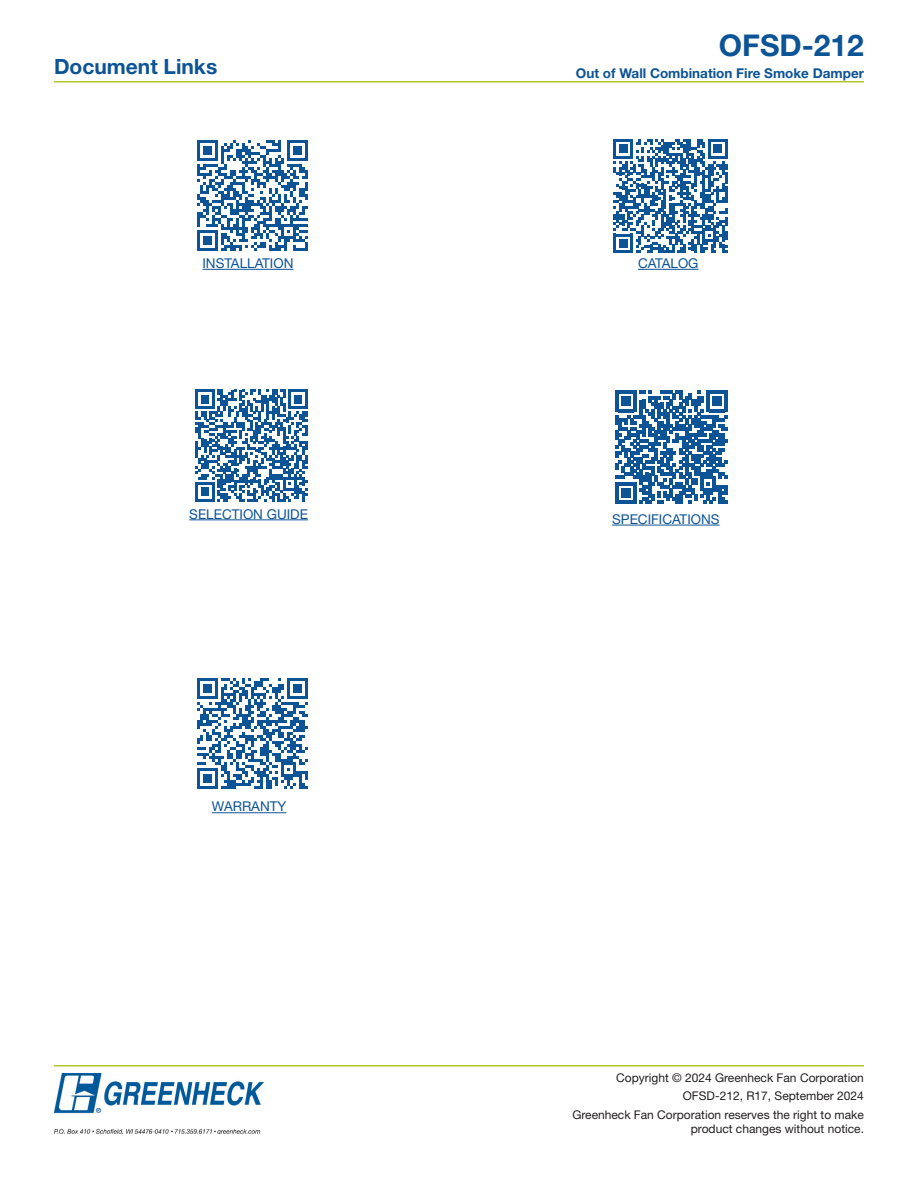
<style>
.page{position:relative;width:918px;height:1188px;background:#fff}
.page>*{position:absolute;margin:0;border:0;box-sizing:border-box;transform-origin:0 0}
.t1{font:700 30px "Helvetica Neue LT Std";color:#0d5496}
.Subheading{font:700 21px "Helvetica Neue LT Std";color:#0d5496}
.Body{font:13.5px "Helvetica Neue LT Std";color:#0d5496}
.t2{font:700 13.5px "Helvetica Neue LT Std";color:#0d5496}
.t3{font:12px/18.8px "Helvetica Neue LT Std";color:#231f20;text-align:right}
</style>
<div class="page">
<svg style="left:197px;top:140px;width:111px;height:111px"></svg>
<svg style="left:614px;top:139px;width:113px;height:114px"></svg>
<svg style="left:196px;top:390px;width:111px;height:111px"></svg>
<svg style="left:615px;top:391px;width:113px;height:112px"></svg>
<svg style="left:197px;top:678px;width:111px;height:111px"></svg>
<hr style="left:638px;top:269px;width:61px;height:1px;background:#0d5496">
<hr style="left:202px;top:269px;width:91px;height:1px;background:#0d5496">
<hr style="left:189px;top:520px;width:119px;height:1px;background:#0d5496">
<hr style="left:612px;top:525px;width:108px;height:1px;background:#0d5496">
<hr style="left:212px;top:812px;width:74px;height:1px;background:#0d5496">
<hr style="left:54px;top:81px;width:810px;height:1px;background:#b5c527">
<hr style="left:54px;top:1065px;width:810px;height:1px;background:#b5c527">
<img style="left:54px;top:1073px;width:210px;height:61px">
<p class="Subheading" style="left:54px;top:54px;width:165px">Document Links</p>
<h1 class="t1" style="left:719px;top:27px;width:147px">OFSD-212</h1>
<p class="t2" style="left:576px;top:65px;width:290px">Out of Wall Combination Fire Smoke Damper</p>
<p class="Body" style="left:202px;top:255px;width:93px">INSTALLATION</p>
<p class="Body" style="left:638px;top:255px;width:62px">CATALOG</p>
<p class="Body" style="left:189px;top:506px;width:120px">SELECTION GUIDE</p>
<p class="Body" style="left:212px;top:799px;width:76px">WARRANTY</p>
<p class="Body" style="left:612px;top:511px;width:109px">SPECIFICATIONS</p>
<p class="t3" style="left:572px;top:1068px;width:293px">Copyright © 2024 Greenheck Fan Corporation<br>OFSD-212, R17, September 2024<br>Greenheck Fan Corporation reserves the right to make</p>
<p class="t3" style="left:691px;top:1120px;width:175px">product changes without notice.</p>
</div>
